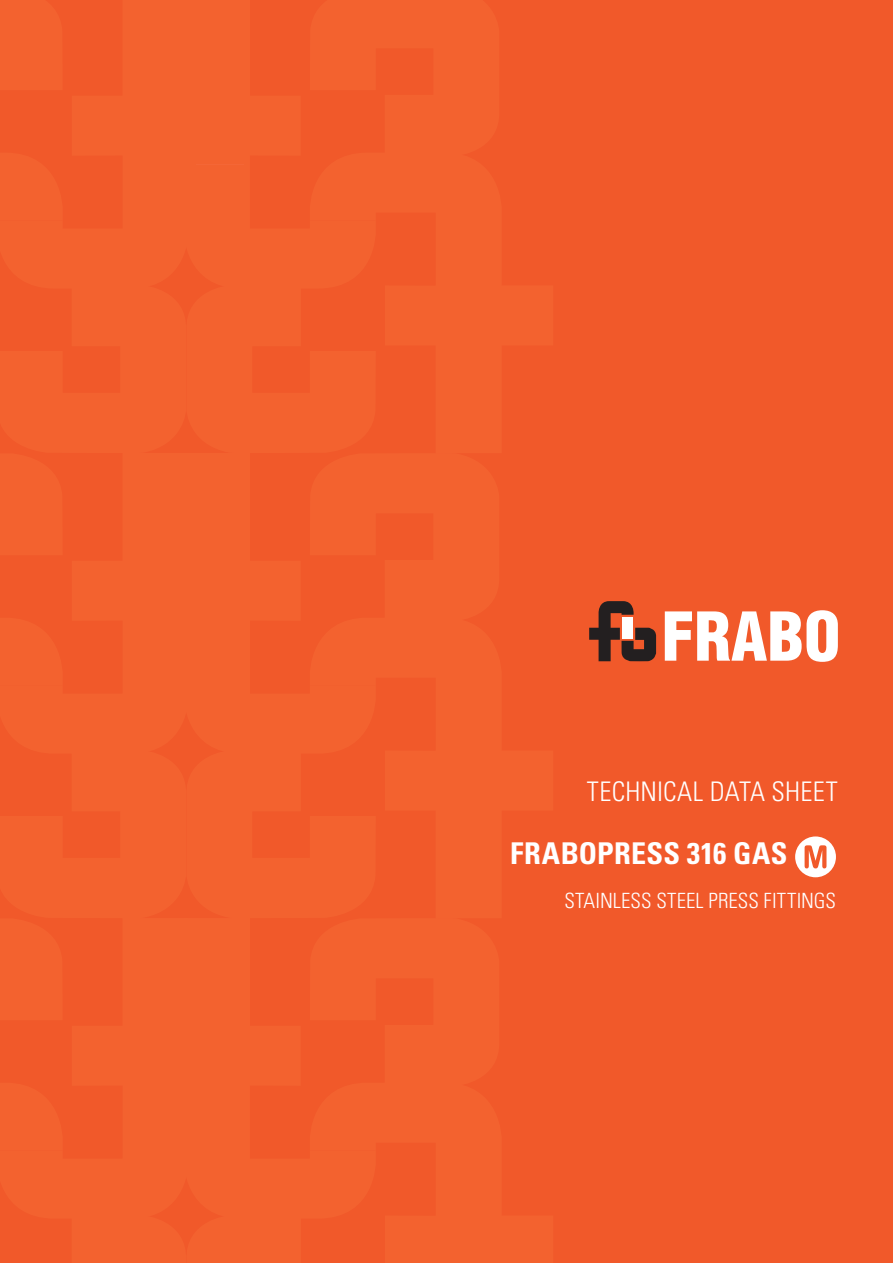
<style>
.page{position:relative;width:893px;height:1263px;background:#f1592a}
.page>*{position:absolute;margin:0;border:0;box-sizing:border-box;transform-origin:0 0}
.t1{font:700 condensed 30px "Univers LT Std";letter-spacing:.01em;color:#fff}
.t2{font:300 condensed 27px "Univers LT Std";letter-spacing:.005em;color:#fff}
.t3{font:300 condensed 21px "Univers LT Std";letter-spacing:.005em;color:#fff}
</style>
<div class="page">
<svg style="left:589px;top:601px;width:67px;height:60px"></svg>
<svg style="left:665px;top:610px;width:173px;height:52px"></svg>
<div style="left:622px;top:617px;width:11px;height:21px;background:#fff"></div>
<div style="left:795px;top:836px;width:41px;height:41px;background:#fff;border-radius:50%"></div>
<svg style="left:805px;top:845px;width:21px;height:23px"></svg>
<p class="t2" style="left:587px;top:775px;width:252px">TECHNICAL DATA SHEET</p>
<h1 class="t1" style="left:510px;top:835px;width:279px">FRABOPRESS 316 GAS</h1>
<p class="t3" style="left:564px;top:887px;width:273px">STAINLESS STEEL PRESS FITTINGS</p>
</div>
